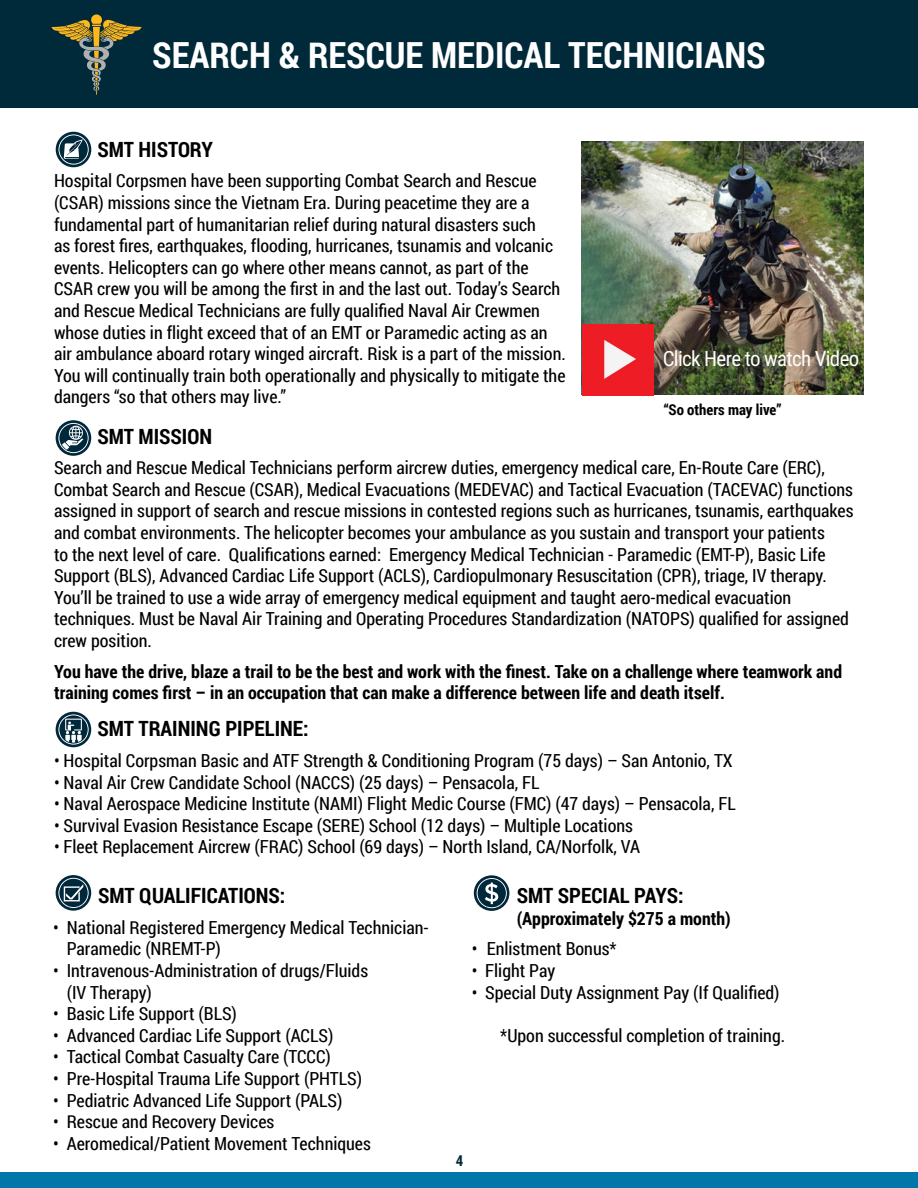
<style>
.page{position:relative;width:918px;height:1188px;background:#fff}
.page>*{position:absolute;margin:0;border:0;box-sizing:border-box;transform-origin:0 0}
.t1{font:700 36px "Roboto Condensed";color:#fff}
.t2{font:700 21px "Roboto Condensed";color:#000}
.t3{font:21px "Roboto Condensed";letter-spacing:-.03em;color:#fff}
.t4{font:18px/21.6px "Roboto Condensed";color:#000}
.t5{font:700 18px/21.6px "Roboto Condensed";color:#000}
.t6{font:700 15px "Roboto Condensed";color:#000}
.t7{font:700 15px "Roboto Condensed";color:#022a3a}
</style>
<div class="page">
<div style="left:0;top:1173px;width:918px;height:15px;background:#0076a9"></div>
<div style="left:0;top:0;width:918px;height:108px;background:#00293a"></div>
<svg style="left:51px;top:14px;width:91px;height:81px"></svg>
<img style="left:581px;top:141px;width:282px;height:253px">
<div style="left:56px;top:420px;width:35px;height:36px;background:#00283b;border-radius:50%"></div>
<svg style="left:58px;top:423px;width:31px;height:30px"></svg>
<div style="left:56px;top:712px;width:35px;height:35px;background:#00283b;border-radius:50%"></div>
<svg style="left:58px;top:714px;width:31px;height:31px"></svg>
<svg style="left:56px;top:132px;width:35px;height:35px"></svg>
<svg style="left:59px;top:134px;width:30px;height:31px"></svg>
<svg style="left:56px;top:875px;width:35px;height:36px"></svg>
<svg style="left:58px;top:878px;width:31px;height:30px"></svg>
<svg style="left:474px;top:875px;width:35px;height:36px"></svg>
<svg style="left:477px;top:878px;width:30px;height:30px"></svg>
<img style="left:582px;top:324px;width:72px;height:72px">
<h1 class="t1" style="left:152px;top:30px;width:615px">SEARCH &amp; RESCUE MEDICAL TECHNICIANS</h1>
<p class="t2" style="left:98px;top:135px;width:117px">SMT HISTORY</p>
<p class="t4" style="left:54px;top:170px;width:513px">Hospital Corpsmen have been supporting Combat Search and Rescue (CSAR) missions since the Vietnam Era. During peacetime they are a fundamental part of humanitarian relief during natural disasters such<br>as forest fires, earthquakes, flooding, hurricanes, tsunamis and volcanic events. Helicopters can go where other means cannot, as part of the CSAR crew you will be among the first in and the last out. Today’s Search and Rescue Medical Technicians are fully qualified Naval Air Crewmen whose duties in flight exceed that of an EMT or Paramedic acting as an air ambulance aboard rotary winged aircraft. Risk is a part of the mission.<br>You will continually train both operationally and physically to mitigate the dangers “so that others may live.”</p>
<p class="t2" style="left:98px;top:421px;width:116px">SMT MISSION</p>
<p class="t4" style="left:54px;top:456px;width:801px">Search and Rescue Medical Technicians perform aircrew duties, emergency medical care, En-Route Care (ERC), Combat Search and Rescue (CSAR), Medical Evacuations (MEDEVAC) and Tactical Evacuation (TACEVAC) functions assigned in support of search and rescue missions in contested regions such as hurricanes, tsunamis, earthquakes and combat environments. The helicopter becomes your ambulance as you sustain and transport your patients<br>to the next level of care. Qualifications earned: Emergency Medical Technician - Paramedic (EMT-P), Basic Life Support (BLS), Advanced Cardiac Life Support (ACLS), Cardiopulmonary Resuscitation (CPR), triage, IV therapy.<br>You’ll be trained to use a wide array of emergency medical equipment and taught aero-medical evacuation techniques. Must be Naval Air Training and Operating Procedures Standardization (NATOPS) qualified for assigned crew position.</p>
<p class="t5" style="left:54px;top:660px;width:790px">You have the drive, blaze a trail to be the best and work with the finest. Take on a challenge where teamwork and training comes first – in an occupation that can make a difference between life and death itself.</p>
<p class="t2" style="left:98px;top:714px;width:213px">SMT TRAINING PIPELINE:</p>
<p class="t4" style="left:54px;top:749px;width:680px">• Hospital Corpsman Basic and ATF Strength &amp; Conditioning Program (75 days) – San Antonio, TX</p>
<p class="t4" style="left:54px;top:771px;width:487px">• Naval Air Crew Candidate School (NACCS) (25 days) – Pensacola, FL</p>
<p class="t4" style="left:54px;top:792px;width:683px">• Naval Aerospace Medicine Institute (NAMI) Flight Medic Course (FMC) (47 days) – Pensacola, FL</p>
<p class="t4" style="left:54px;top:814px;width:580px">• Survival Evasion Resistance Escape (SERE) School (12 days) – Multiple Locations</p>
<p class="t4" style="left:54px;top:836px;width:588px">• Fleet Replacement Aircrew (FRAC) School (69 days) – North Island, CA/Norfolk, VA</p>
<p class="t2" style="left:98px;top:881px;width:189px">SMT QUALIFICATIONS:</p>
<p class="t4" style="left:67px;top:916px;width:364px;text-indent:-14px">• National Registered Emergency Medical Technician-<br>Paramedic (NREMT-P)</p>
<p class="t4" style="left:67px;top:959px;width:303px;text-indent:-14px">• Intravenous-Administration of drugs/Fluids (IV Therapy)</p>
<p class="t4" style="left:53px;top:1002px;width:185px">• Basic Life Support (BLS)</p>
<p class="t4" style="left:53px;top:1024px;width:282px">• Advanced Cardiac Life Support (ACLS)</p>
<p class="t4" style="left:53px;top:1046px;width:279px">• Tactical Combat Casualty Care (TCCC)</p>
<p class="t4" style="left:53px;top:1067px;width:310px">• Pre-Hospital Trauma Life Support (PHTLS)</p>
<p class="t4" style="left:53px;top:1089px;width:291px">• Pediatric Advanced Life Support (PALS)</p>
<p class="t4" style="left:53px;top:1110px;width:223px">• Rescue and Recovery Devices</p>
<p class="t4" style="left:53px;top:1132px;width:319px">• Aeromedical/Patient Movement Techniques</p>
<p class="t3" style="left:663px;top:344px;width:198px">Click Here to watch Video</p>
<p class="t6" style="left:664px;top:399px;width:119px">“So others may live”</p>
<p class="t2" style="left:517px;top:881px;width:168px">SMT SPECIAL PAYS:</p>
<p class="t5" style="left:517px;top:907px;width:216px">(Approximately $275 a month)</p>
<p class="t4" style="left:472px;top:938px;width:146px">• Enlistment Bonus*</p>
<p class="t4" style="left:472px;top:959px;width:85px">• Flight Pay</p>
<p class="t4" style="left:472px;top:981px;width:309px">• Special Duty Assignment Pay (If Qualified)</p>
<p class="t4" style="left:500px;top:1024px;width:286px">*Upon successful completion of training.</p>
<p class="t7" style="left:456px;top:1150px;width:9px">4</p>
</div>
